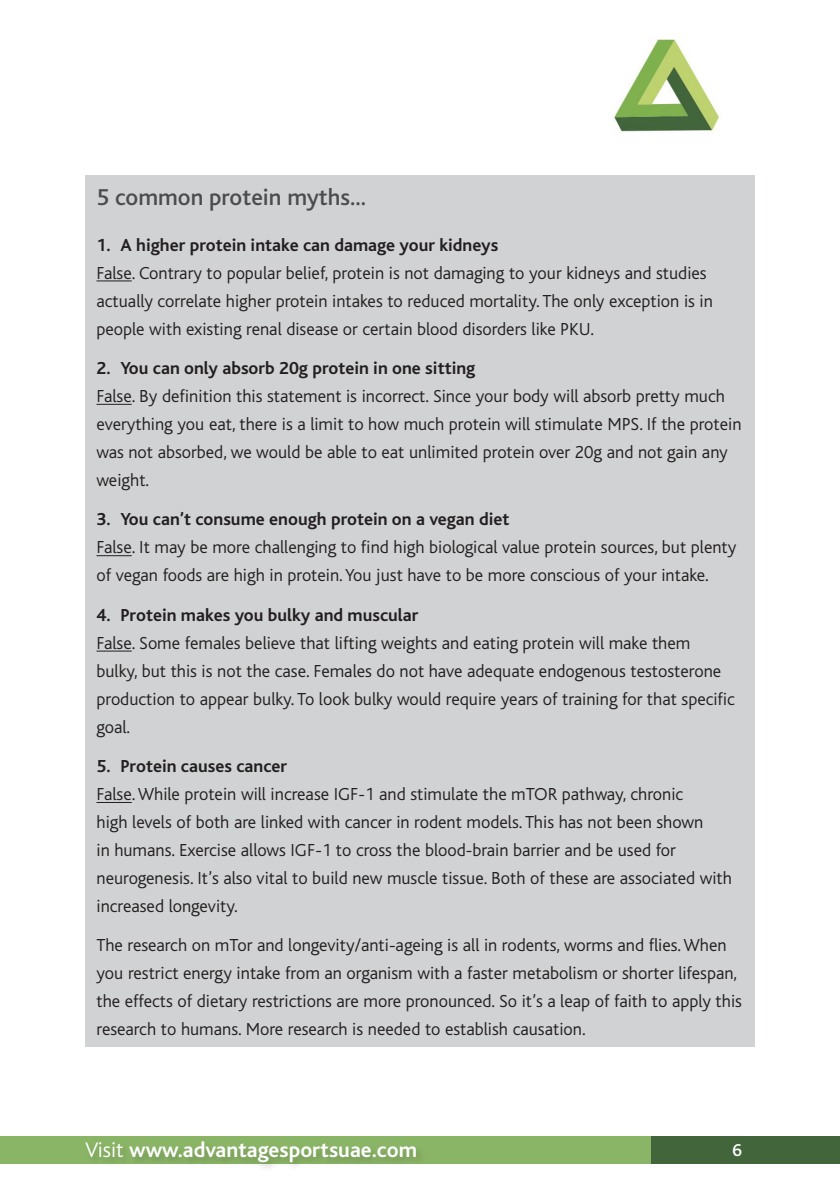
<style>
.page{position:relative;width:840px;height:1191px;background:#fff}
.page>*{position:absolute;margin:0;border:0;box-sizing:border-box;transform-origin:0 0}
.t1{font:500 24px "Bliss";color:#4b4c4d}
.t2{font:700 22px "Bliss";color:#fff}
.t3{font:300 18.2px/28px "Bliss";color:#231f20}
.FIT_Section_names{font:500 18px "Bliss";color:#fff}
.s1{font-weight:700}
.s2{font-weight:300}
</style>
<div class="page">
<div style="left:0;top:1136px;width:652px;height:27px;background:#8ab566"></div>
<img style="left:614px;top:40px;width:106px;height:92px">
<div style="left:84px;top:1139px;width:341px;height:33px;background:#231f20;opacity:.21"></div>
<div style="left:651px;top:1136px;width:188px;height:27px;background:#42653b"></div>
<div style="left:85px;top:176px;width:669px;height:870px;background:#d1d2d4"></div>
<hr style="left:96px;top:280px;width:36px;height:1px;background:#231f20">
<hr style="left:96px;top:404px;width:36px;height:1px;background:#231f20">
<hr style="left:96px;top:555px;width:36px;height:1px;background:#231f20">
<hr style="left:96px;top:651px;width:36px;height:1px;background:#231f20">
<hr style="left:96px;top:802px;width:36px;height:1px;background:#231f20">
<p class="t1" style="left:96px;top:185px;width:271px">5 common protein myths...</p>
<p class="t3" style="left:96px;top:231px;width:617px"><span class="s1">1. A higher protein intake can damage your kidneys<br></span>False. Contrary to popular belief, protein is not damaging to your kidneys and studies actually correlate higher protein intakes to reduced mortality. The only exception is in people with existing renal disease or certain blood disorders like PKU.</p>
<p class="t3" style="left:96px;top:354px;width:646px"><span class="s1">2. You can only absorb 20g protein in one sitting<br></span>False. By definition this statement is incorrect. Since your body will absorb pretty much everything you eat, there is a limit to how much protein will stimulate MPS. If the protein was not absorbed, we would be able to eat unlimited protein over 20g and not gain any weight.</p>
<p class="t3" style="left:96px;top:505px;width:641px"><span class="s1">3. You can’t consume enough protein on a vegan diet<br></span>False. It may be more challenging to find high biological value protein sources, but plenty of vegan foods are high in protein. You just have to be more conscious of your intake.</p>
<p class="t3" style="left:96px;top:601px;width:639px"><span class="s1">4. Protein makes you bulky and muscular<br></span>False. Some females believe that lifting weights and eating protein will make them bulky, but this is not the case. Females do not have adequate endogenous testosterone production to appear bulky. To look bulky would require years of training for that specific goal.</p>
<p class="t3" style="left:96px;top:752px;width:636px"><span class="s1">5. Protein causes cancer<br></span>False. While protein will increase IGF-1 and stimulate the mTOR pathway, chronic<br>high levels of both are linked with cancer in rodent models. This has not been shown<br>in humans. Exercise allows IGF-1 to cross the blood-brain barrier and be used for neurogenesis. It’s also vital to build new muscle tissue. Both of these are associated with increased longevity.</p>
<p class="t3" style="left:96px;top:931px;width:646px">The research on mTor and longevity/anti-ageing is all in rodents, worms and flies. When you restrict energy intake from an organism with a faster metabolism or shorter lifespan, the effects of dietary restrictions are more pronounced. So it’s a leap of faith to apply this research to humans. More research is needed to establish causation.</p>
<p class="t2" style="left:85px;top:1138px;width:333px"><span class="s2">Visit</span> www.advantagesportsuae.com</p>
<p class="FIT_Section_names" style="left:732px;top:1140px;width:11px">6</p>
</div>
